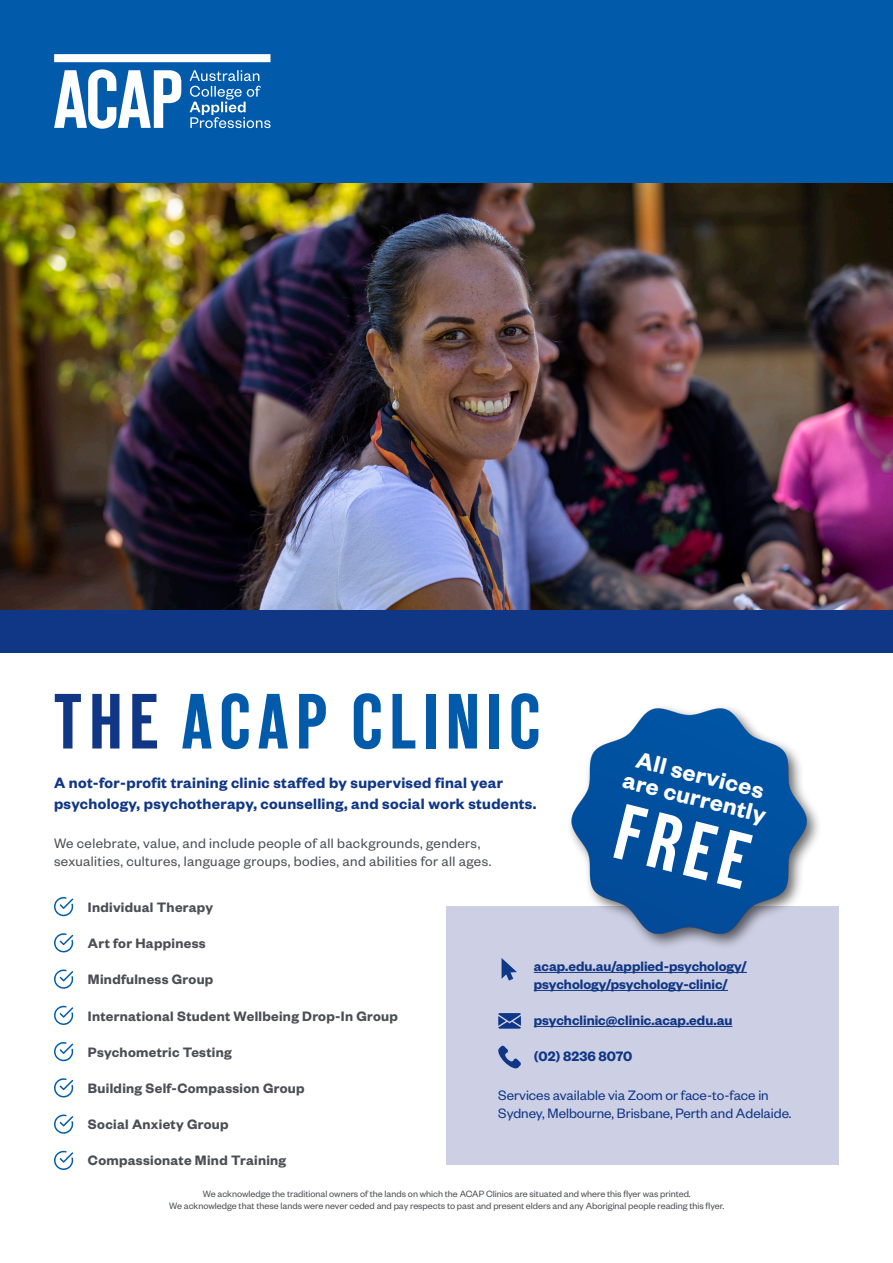
<style>
.page{position:relative;width:893px;height:1263px;background:#fff}
.page>*{position:absolute;margin:0;border:0;box-sizing:border-box;transform-origin:0 0}
.Course_Heading{font:78px "New Grotesk Square FOUR";letter-spacing:.09em;color:#015aaa}
.t1{font:600 25.5px/23.1px "Founders Grotesk";color:#fff;text-align:center}
.t2{font:600 16.5px/21px "Founders Grotesk";letter-spacing:.02em;color:#103785}
.t3{font:600 15px "Founders Grotesk";letter-spacing:.02em;color:#4a4f55}
.Body_Copy{font:15px/18px "Founders Grotesk";letter-spacing:.025em;color:#4a4f55}
.t4{font:600 15px/18px "Founders Grotesk";color:#103785}
.t5{font:15px/18px "Founders Grotesk";color:#103785}
.t6{font:10.05px/12px "Founders Grotesk";color:#4a4f55;text-align:center}
.s1{color:#103785}
</style>
<div class="page">
<img style="left:0;top:183px;width:893px;height:427px">
<div style="left:0;top:610px;width:893px;height:42px;background:#103785"></div>
<svg style="left:54px;top:897px;width:20px;height:20px"></svg>
<svg style="left:54px;top:933px;width:20px;height:20px"></svg>
<svg style="left:54px;top:969px;width:20px;height:20px"></svg>
<svg style="left:54px;top:1006px;width:20px;height:19px"></svg>
<svg style="left:54px;top:1042px;width:20px;height:20px"></svg>
<svg style="left:54px;top:1078px;width:20px;height:20px"></svg>
<svg style="left:54px;top:1114px;width:20px;height:20px"></svg>
<div style="left:447px;top:906px;width:392px;height:258px;background:#cdcfe4"></div>
<svg style="left:498px;top:1045px;width:23px;height:24px"></svg>
<img style="left:570px;top:707px;width:249px;height:239px">
<svg style="left:498px;top:1013px;width:23px;height:16px"></svg>
<svg style="left:502px;top:958px;width:15px;height:23px"></svg>
<hr style="left:534px;top:972px;width:213px;height:1px;background:#103785">
<hr style="left:534px;top:990px;width:194px;height:1px;background:#103785">
<hr style="left:534px;top:1026px;width:198px;height:1px;background:#103785">
<svg style="left:613px;top:804px;width:140px;height:85px"></svg>
<svg style="left:54px;top:1151px;width:20px;height:19px"></svg>
<div style="left:0;top:0;width:893px;height:183px;background:#015aaa"></div>
<svg style="left:54px;top:54px;width:217px;height:75px"></svg>
<p class="Course_Heading" style="left:54px;top:674px;width:487px"><span class="s1">THE</span> ACAP CLINIC</p>
<p class="t2" style="left:54px;top:771px;width:484px">A not-for-profit training clinic staffed by supervised final year psychology, psychotherapy, counselling, and social work students.</p>
<p class="Body_Copy" style="left:54px;top:833px;width:439px">We celebrate, value, and include people of all backgrounds, genders, sexualities, cultures, language groups, bodies, and abilities for all ages.</p>
<p class="t1" style="left:632px;top:744px;width:148px;rotate:14deg">All services are currently</p>
<p class="t3" style="left:88px;top:898px;width:127px">Individual Therapy</p>
<p class="t3" style="left:88px;top:934px;width:119px">Art for Happiness</p>
<p class="t3" style="left:88px;top:970px;width:127px">Mindfulness Group</p>
<p class="t3" style="left:88px;top:1006px;width:311px">International Student Wellbeing Drop-In Group</p>
<p class="t3" style="left:88px;top:1042px;width:145px">Psychometric Testing</p>
<p class="t3" style="left:88px;top:1078px;width:218px">Building Self-Compassion Group</p>
<p class="t3" style="left:88px;top:1114px;width:142px">Social Anxiety Group</p>
<p class="t3" style="left:88px;top:1150px;width:200px">Compassionate Mind Training</p>
<p class="t4" style="left:534px;top:957px;width:214px">acap.edu.au/applied-psychology/ psychology/psychology-clinic/</p>
<p class="t4" style="left:534px;top:1011px;width:200px">psychclinic@clinic.acap.edu.au</p>
<p class="t4" style="left:534px;top:1047px;width:100px">(02) 8236 8070</p>
<p class="t5" style="left:498px;top:1085px;width:295px">Services available via Zoom or face-to-face in<br>Sydney, Melbourne, Brisbane, Perth and Adelaide.</p>
<p class="t6" style="left:169px;top:1188px;width:557px">We acknowledge the traditional owners of the lands on which the ACAP Clinics are situated and where this flyer was printed.<br>We acknowledge that these lands were never ceded and pay respects to past and present elders and any Aboriginal people reading this flyer.</p>
</div>
